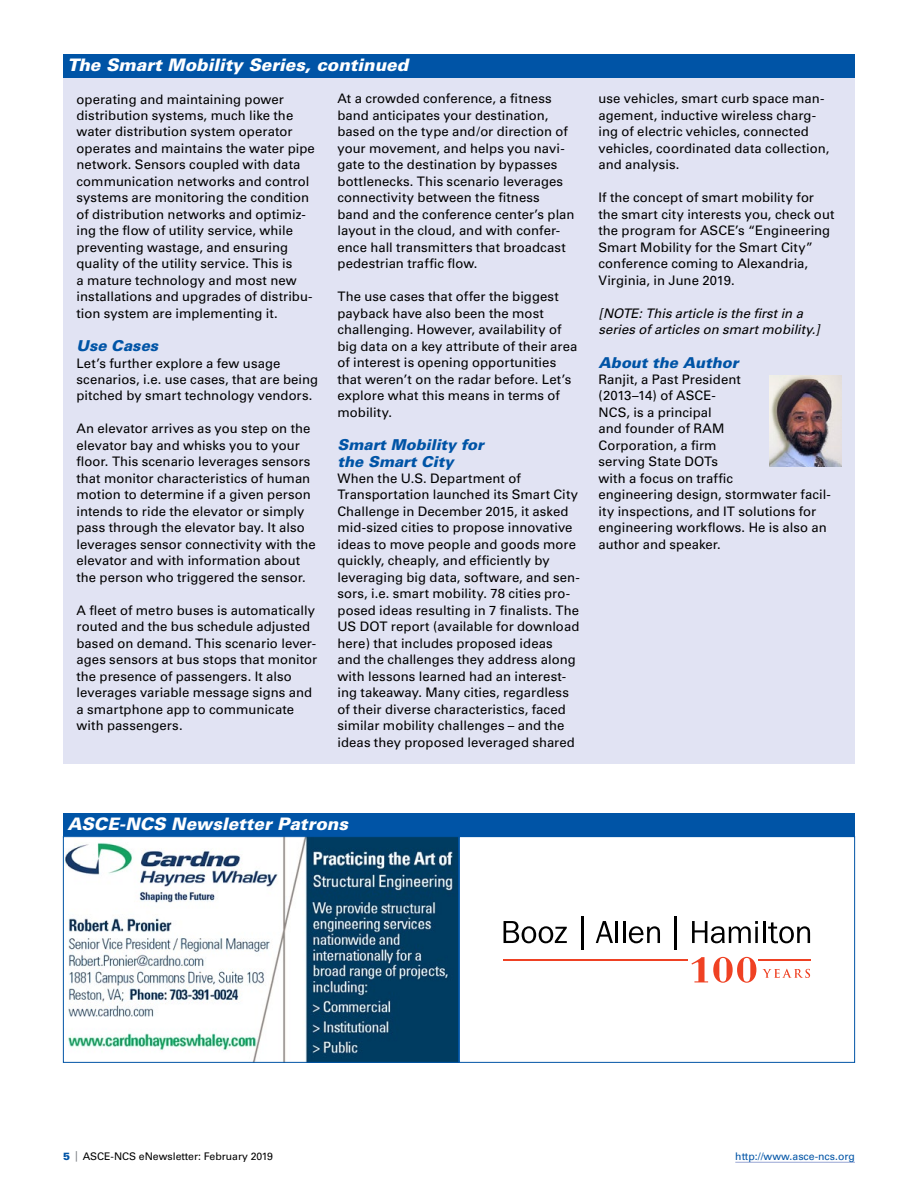
<style>
.page{position:relative;width:918px;height:1188px;background:#fff}
.page>*{position:absolute;margin:0;border:0;box-sizing:border-box;transform-origin:0 0}
.t1{font:italic 900 17.25px "Univers";color:#fff}
.t2{font:italic 900 15px/16.5px "Univers";color:#0054a6}
.t3{font:13.2px/16.5px "Univers";letter-spacing:.005em;color:#000}
.t4{font:italic 13.2px/16.5px "Univers";color:#000}
.t5{font:10.5px "Univers";color:#000}
.t6{font:10.5px "Univers";color:#0054a6}
.s1{font-weight:900;color:#0054a6}
.s2{color:#797d82}
</style>
<div class="page">
<hr style="left:735px;top:1162px;width:120px;height:1px;background:#98a5d4">
<div style="left:63px;top:813px;width:792px;height:24px;background:#0054a6"></div>
<img style="left:65px;top:838px;width:392px;height:223px">
<div style="left:63px;top:836px;width:396px;height:227px;border:1px solid #0054a6"></div>
<svg style="left:504px;top:921px;width:63px;height:22px"></svg>
<hr style="left:581px;top:916px;width:2px;height:34px;background:#000">
<svg style="left:596px;top:921px;width:17px;height:22px"></svg>
<svg style="left:629px;top:926px;width:31px;height:17px"></svg>
<hr style="left:674px;top:916px;width:2px;height:34px;background:#000">
<svg style="left:692px;top:921px;width:66px;height:22px"></svg>
<hr style="left:755px;top:927px;width:3px;height:16px;background:#000">
<hr style="left:763px;top:921px;width:2px;height:22px;background:#000">
<hr style="left:616px;top:921px;width:2px;height:22px;background:#000">
<hr style="left:623px;top:921px;width:2px;height:22px;background:#000">
<svg style="left:768px;top:922px;width:42px;height:21px"></svg>
<svg style="left:763px;top:969px;width:47px;height:9px"></svg>
<svg style="left:691px;top:957px;width:65px;height:26px"></svg>
<hr style="left:504px;top:959px;width:184px;height:2px;background:#ef4123">
<hr style="left:758px;top:959px;width:52px;height:2px;background:#ef4123">
<div style="left:459px;top:836px;width:396px;height:227px;border:1px solid #0054a6"></div>
<div style="left:63px;top:54px;width:792px;height:710px;background:#e1e3f3"></div>
<div style="left:63px;top:54px;width:792px;height:24px;background:#0054a6"></div>
<img style="left:770px;top:375px;width:72px;height:91px">
<h1 class="t1" style="left:68px;top:54px;width:342px">The Smart Mobility Series, continued</h1>
<p class="t3" style="left:76px;top:91px;width:240px">operating and maintaining power distribution systems, much like the water distribution system operator operates and maintains the water pipe network. Sensors coupled with data communication networks and control systems are monitoring the condition of distribution networks and optimiz&shy;ing the flow of utility service, while preventing wastage, and ensuring quality of the utility service. This is<br>a mature technology and most new installations and upgrades of distribu&shy;tion system are implementing it.</p>
<p class="t2" style="left:76px;top:337px;width:83px">Use Cases</p>
<p class="t3" style="left:76px;top:355px;width:243px">Let’s further explore a few usage scenarios, i.e. use cases, that are being pitched by smart technology vendors.</p>
<p class="t3" style="left:76px;top:421px;width:241px">An elevator arrives as you step on the elevator bay and whisks you to your floor. This scenario leverages sensors that monitor characteristics of human motion to determine if a given person intends to ride the elevator or simply pass through the elevator bay. It also leverages sensor connectivity with the elevator and with information about the person who triggered the sensor.</p>
<p class="t3" style="left:76px;top:602px;width:242px">A fleet of metro buses is automatically routed and the bus schedule adjusted based on demand. This scenario lever&shy;ages sensors at bus stops that monitor the presence of passengers. It also leverages variable message signs and a smartphone app to communicate with passengers.</p>
<p class="t3" style="left:338px;top:91px;width:239px">At a crowded conference, a fitness band anticipates your destination, based on the type and/or direction of your movement, and helps you navi&shy;gate to the destination by bypasses bottlenecks. This scenario leverages connectivity between the fitness<br>band and the conference center’s plan layout in the cloud, and with confer&shy;ence hall transmitters that broadcast pedestrian traffic flow.</p>
<p class="t3" style="left:338px;top:289px;width:241px">The use cases that offer the biggest payback have also been the most challenging. However, availability of big data on a key attribute of their area of interest is opening opportunities that weren’t on the radar before. Let’s explore what this means in terms of mobility.</p>
<p class="t2" style="left:338px;top:436px;width:148px">Smart Mobility for the Smart City</p>
<p class="t3" style="left:338px;top:470px;width:244px">When the U.S. Department of Transportation launched its Smart City Challenge in December 2015, it asked mid-sized cities to propose innovative ideas to move people and goods more quickly, cheaply, and efficiently by leveraging big data, software, and sen&shy;sors, i.e. smart mobility. 78 cities pro&shy;posed ideas resulting in 7 finalists. The US DOT report (available for download here) that includes proposed ideas<br>and the challenges they address along with lessons learned had an interest&shy;ing takeaway. Many cities, regardless of their diverse characteristics, faced similar mobility challenges – and the ideas they proposed leveraged shared</p>
<p class="t3" style="left:599px;top:91px;width:232px">use vehicles, smart curb space man&shy;agement, inductive wireless charg&shy;ing of electric vehicles, connected vehicles, coordinated data collection, and analysis.</p>
<p class="t3" style="left:599px;top:190px;width:238px">If the concept of smart mobility for the smart city interests you, check out the program for ASCE’s “Engineering Smart Mobility for the Smart City” conference coming to Alexandria, Virginia, in June 2019.</p>
<p class="t4" style="left:599px;top:305px;width:223px">[NOTE: This article is the first in a series of articles on smart mobility.]</p>
<p class="t2" style="left:598px;top:354px;width:141px">About the Author</p>
<p class="t3" style="left:598px;top:371px;width:234px">Ranjit, a Past President<br>(2013–14) of ASCE-<br>NCS, is a principal<br>and founder of RAM<br>Corporation, a firm<br>serving State DOTs<br>with a focus on traffic<br>engineering design, stormwater facil&shy;ity inspections, and IT solutions for engineering workflows. He is also an author and speaker.</p>
<h1 class="t1" style="left:68px;top:813px;width:282px">ASCE-NCS Newsletter Patrons</h1>
<p class="t5" style="left:63px;top:1150px;width:211px"><span class="s1">5</span> <span class="s2">|</span> ASCE-NCS eNewsletter: February 2019</p>
<p class="t6" style="left:735px;top:1150px;width:121px">http://www.asce-ncs.org</p>
</div>
